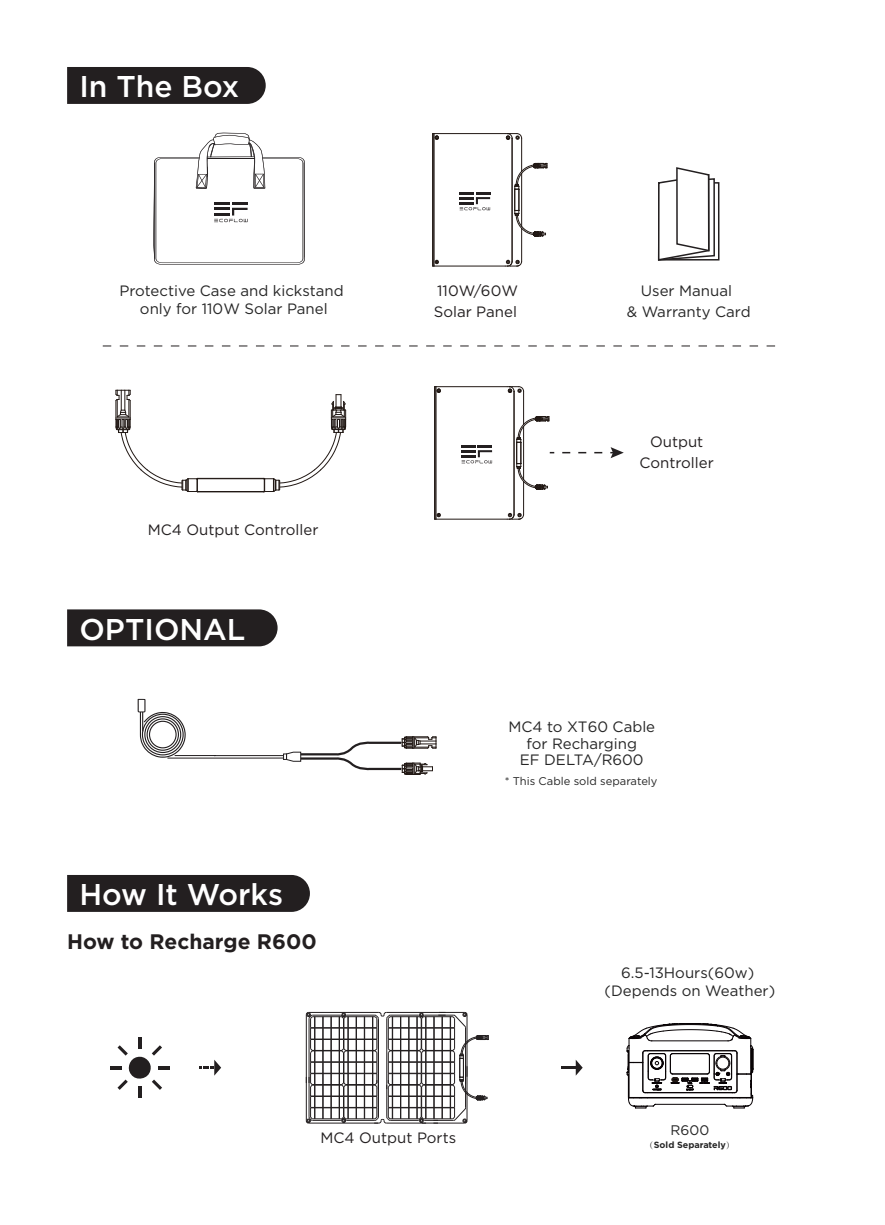
<style>
.page{position:relative;width:885px;height:1225px;background:#fff}
.page>*{position:absolute;margin:0;border:0;box-sizing:border-box;transform-origin:0 0}
.t1{font:500 30px "Gotham";color:#fff}
.t2{font:700 21px "Gotham";color:#231f20}
.t3{font:15px/18px "Gotham";color:#262626;text-align:center}
.t4{font:15px/21px "Gotham";color:#231f20;text-align:center}
.t5{font:13.8px "Gotham";color:#262626}
.t6{font:11.1px "Gotham";color:#262626}
.t7{font:700 9px "Gotham";color:#262626}
.s1{font-family:"Adobe Song Std";font-weight:300}
</style>
<div class="page">
<div style="left:67px;top:67px;width:199px;height:37px;background:#231f20"></div>
<svg style="left:153px;top:132px;width:152px;height:132px"></svg>
<svg style="left:562px;top:447px;width:61px;height:11px"></svg>
<svg style="left:103px;top:345px;width:673px;height:1px"></svg>
<div style="left:658px;top:182px;width:61px;height:78px;border:2px solid #231f20"></div>
<svg style="left:657px;top:167px;width:58px;height:94px"></svg>
<svg style="left:110px;top:1037px;width:60px;height:60px"></svg>
<svg style="left:200px;top:1060px;width:21px;height:15px"></svg>
<svg style="left:575px;top:1060px;width:7px;height:15px"></svg>
<hr style="left:561px;top:1066px;width:14px;height:3px;background:#231f20">
<svg style="left:459px;top:192px;width:31px;height:19px"></svg>
<hr style="left:521px;top:138px;width:1px;height:33px;background:#211814">
<hr style="left:521px;top:228px;width:1px;height:33px;background:#211814">
<hr style="left:511px;top:138px;width:1px;height:123px;background:#211814">
<svg style="left:433px;top:133px;width:6px;height:7px"></svg>
<svg style="left:434px;top:259px;width:5px;height:6px"></svg>
<svg style="left:505px;top:259px;width:17px;height:8px"></svg>
<hr style="left:434px;top:133px;width:71px;height:1px;background:#211814">
<svg style="left:505px;top:133px;width:17px;height:7px"></svg>
<hr style="left:434px;top:265px;width:71px;height:1px;background:#211814">
<hr style="left:432px;top:134px;width:1px;height:132px;background:#211814">
<hr style="left:433px;top:134px;width:1px;height:132px;background:#211814">
<svg style="left:514px;top:162px;width:33px;height:75px"></svg>
<svg style="left:461px;top:445px;width:31px;height:19px"></svg>
<hr style="left:523px;top:391px;width:1px;height:33px;background:#211814">
<hr style="left:523px;top:481px;width:1px;height:33px;background:#211814">
<hr style="left:513px;top:391px;width:1px;height:123px;background:#211814">
<svg style="left:434px;top:386px;width:7px;height:7px"></svg>
<svg style="left:436px;top:512px;width:5px;height:6px"></svg>
<svg style="left:507px;top:512px;width:17px;height:8px"></svg>
<hr style="left:436px;top:386px;width:71px;height:1px;background:#211814">
<svg style="left:507px;top:386px;width:17px;height:7px"></svg>
<hr style="left:436px;top:518px;width:71px;height:1px;background:#211814">
<hr style="left:434px;top:387px;width:1px;height:132px;background:#211814">
<hr style="left:435px;top:387px;width:1px;height:132px;background:#211814">
<svg style="left:516px;top:415px;width:38px;height:75px"></svg>
<hr style="left:198px;top:491px;width:66px;height:1px;background:#211814">
<hr style="left:198px;top:478px;width:66px;height:1px;background:#211814">
<svg style="left:263px;top:394px;width:83px;height:99px"></svg>
<svg style="left:115px;top:389px;width:84px;height:104px"></svg>
<svg style="left:138px;top:699px;width:298px;height:76px"></svg>
<div style="left:67px;top:609px;width:210px;height:37px;background:#231f20"></div>
<div style="left:67px;top:875px;width:243px;height:37px;background:#231f20"></div>
<svg style="left:305px;top:1011px;width:184px;height:112px"></svg>
<svg style="left:626px;top:1023px;width:127px;height:85px"></svg>
<h1 class="t1" style="left:79px;top:67px;width:161px">In The Box</h1>
<p class="t3" style="left:119px;top:282px;width:226px">Protective Case and kickstand only for 110W Solar Panel</p>
<p class="t4" style="left:148px;top:519px;width:172px">MC4 Output Controller</p>
<h1 class="t1" style="left:79px;top:609px;width:167px">OPTIONAL</h1>
<h1 class="t1" style="left:79px;top:875px;width:205px">How It Works</h1>
<h2 class="t2" style="left:67px;top:928px;width:251px">How to Recharge R600</h2>
<p class="t4" style="left:434px;top:280px;width:86px;text-align:left">110W/60W<br>Solar Panel</p>
<p class="t3" style="left:626px;top:280px;width:125px;line-height:21px">User Manual<br>&amp; Warranty Card</p>
<p class="t4" style="left:639px;top:431px;width:76px">Output<br>Controller</p>
<p class="t3" style="left:508px;top:718px;width:148px;line-height:16.5px">MC4 to XT60 Cable for Recharging<br>EF DELTA/R600</p>
<p class="t6" style="left:504px;top:774px;width:154px">* This Cable sold separately</p>
<p class="t3" style="left:604px;top:963px;width:172px">6.5-13Hours(60w) (Depends on Weather)</p>
<p class="t4" style="left:320px;top:1126px;width:137px">MC4 Output Ports</p>
<p class="t5" style="left:670px;top:1121px;width:40px">R600</p>
<p class="t7" style="left:644px;top:1139px;width:91px"><span class="s1">（</span>Sold Separately<span class="s1">）</span></p>
</div>
